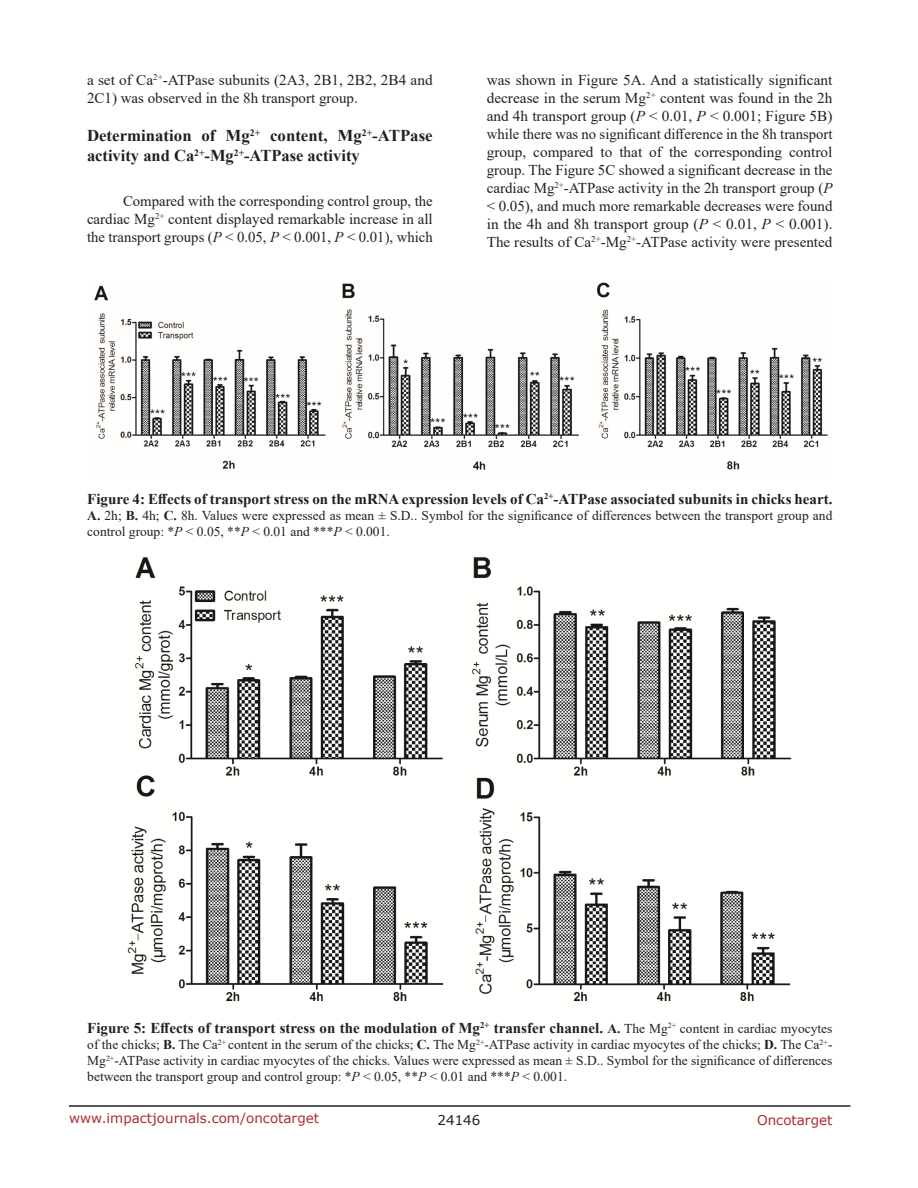
<style>
.page{position:relative;width:918px;height:1188px;background:#fff}
.page>*{position:absolute;margin:0;border:0;box-sizing:border-box;transform-origin:0 0}
.SubHeading{font:700 16.5px/19.8px "Times New Roman";color:#221f22}
.BodyText{font:15px/18px "Times New Roman";color:#221f22;text-align:justify}
.FigureText{font:700 15px "Times New Roman";color:#221f22}
.FigureText-2{font:13.5px/16.2px "Times New Roman";color:#221f22;text-align:justify}
.t1{font:13.5px "Verdana";color:#ac2b31}
.t2{font:13.5px "Verdana";color:#221f22}
.s1{font-style:italic}
.s2{font-weight:700}
.s3{font-size:13.5px}
.s4{font-weight:400;font-size:13.5px}
</style>
<div class="page">
<hr style="left:69px;top:1105px;width:781px;height:2px;background:#231f20">
<img style="left:94px;top:283px;width:734px;height:187px">
<img style="left:128px;top:557px;width:664px;height:445px">
<p class="BodyText" style="left:87px;top:71px;width:347px">a set of Ca<sup>2+</sup>-ATPase subunits (2A3, 2B1, 2B2, 2B4 and<br>2C1) was observed in the 8h transport group.</p>
<p class="SubHeading" style="left:87px;top:125px;width:347px">Determination of Mg<sup>2+</sup> content, Mg<sup>2+</sup>-ATPase activity and Ca<sup>2+</sup>-Mg<sup>2+</sup>-ATPase activity</p>
<p class="BodyText" style="left:87px;top:192px;width:347px;text-indent:36px">Compared with the corresponding control group, the cardiac Mg<sup>2+</sup> content displayed remarkable increase in all the transport groups (<span class="s1">P</span> &lt; 0.05, <span class="s1">P</span> &lt; 0.001, <span class="s1">P</span> &lt; 0.01), which</p>
<p class="BodyText" style="left:487px;top:71px;width:347px">was shown in Figure 5A. And a statistically significant decrease in the serum Mg<sup>2+</sup> content was found in the 2h and 4h transport group (<span class="s1">P</span> &lt; 0.01, <span class="s1">P</span> &lt; 0.001; Figure 5B) while there was no significant difference in the 8h transport group, compared to that of the corresponding control group. The Figure 5C showed a significant decrease in the cardiac Mg<sup>2+</sup>-ATPase activity in the 2h transport group (<span class="s1">P </span>&lt; 0.05), and much more remarkable decreases were found in the 4h and 8h transport group (<span class="s1">P</span> &lt; 0.01, <span class="s1">P</span> &lt; 0.001).<br>The results of Ca<sup>2+</sup>-Mg<sup>2+</sup>-ATPase activity were presented</p>
<p class="FigureText" style="left:87px;top:488px;width:747px">Figure 4: Effects of transport stress on the mRNA expression levels of Ca<sup>2+</sup>-ATPase associated subunits in chicks heart.</p>
<p class="FigureText-2" style="left:87px;top:507px;width:747px"><span class="s2">A.</span> 2h; <span class="s2">B.</span> 4h; <span class="s2">C.</span> 8h. Values were expressed as mean ± S.D.. Symbol for the significance of differences between the transport group and control group: *<span class="s1">P</span> &lt; 0.05, **<span class="s1">P</span> &lt; 0.01 and ***<span class="s1">P</span> &lt; 0.001.</p>
<p class="FigureText" style="left:87px;top:1017px;width:747px">Figure 5: Effects of transport stress on the modulation of Mg<sup>2+</sup> transfer channel. <span class="s3">A.</span> <span class="s4">The Mg</span><sup>2+</sup> <span class="s4">content in cardiac myocytes</span></p>
<p class="FigureText-2" style="left:87px;top:1036px;width:747px">of the chicks; <span class="s2">B.</span> The Ca<sup>2+</sup> content in the serum of the chicks; <span class="s2">C.</span> The Mg<sup>2+</sup>-ATPase activity in cardiac myocytes of the chicks; <span class="s2">D.</span> The Ca<sup>2+</sup>- Mg<sup>2+</sup>-ATPase activity in cardiac myocytes of the chicks. Values were expressed as mean ± S.D.. Symbol for the significance of differences between the transport group and control group: *<span class="s1">P</span> &lt; 0.05, **<span class="s1">P</span> &lt; 0.01 and ***<span class="s1">P</span> &lt; 0.001.</p>
<p class="t1" style="left:69px;top:1109px;width:252px">www.impactjournals.com/oncotarget</p>
<p class="t2" style="left:438px;top:1111px;width:44px">24146</p>
<p class="t1" style="left:757px;top:1111px;width:77px">Oncotarget</p>
</div>
